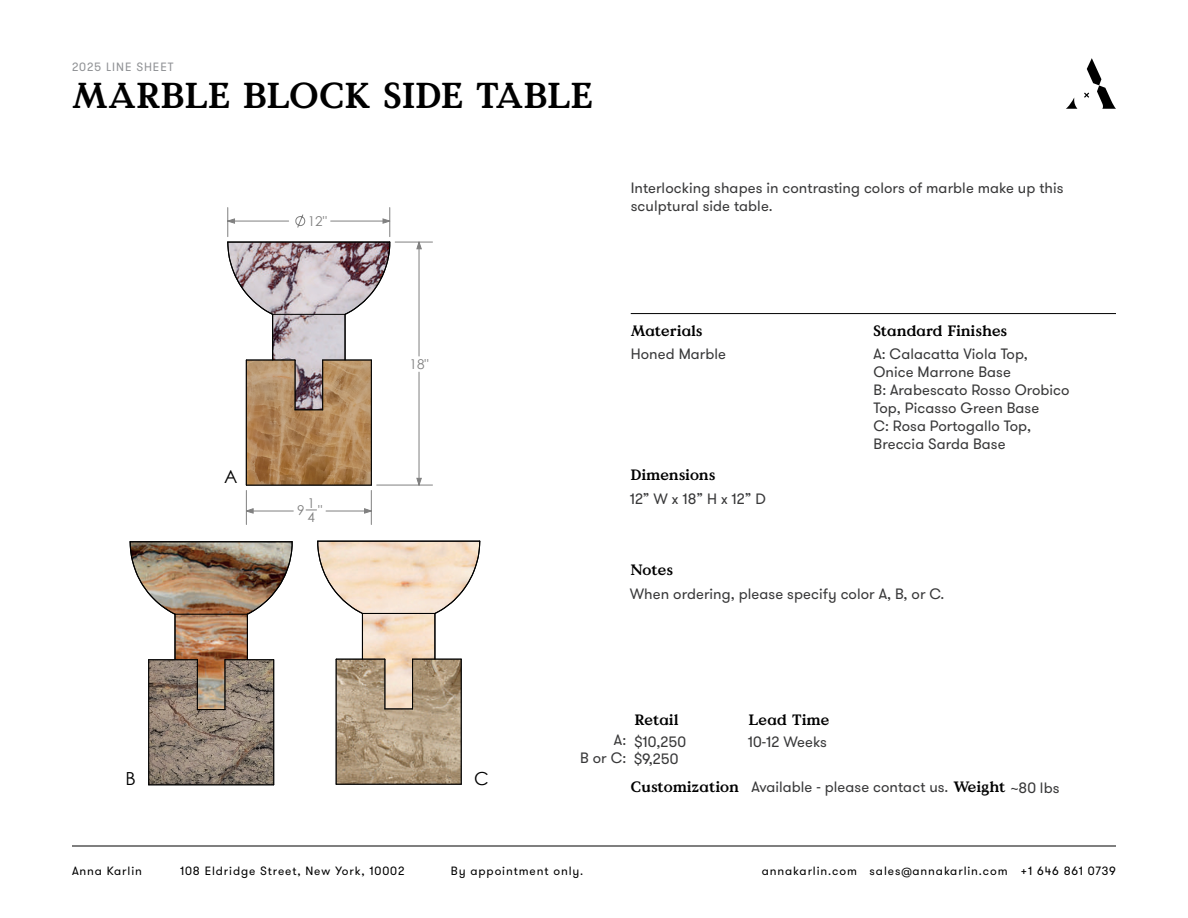
<style>
.page{position:relative;width:1188px;height:918px;background:#fff}
.page>*{position:absolute;margin:0;border:0;box-sizing:border-box;transform-origin:0 0}
.t1{font:700 36px "Value Serif";letter-spacing:.025em;color:#000}
.t2{font:18px "Century Gothic";color:#010000}
.t3{font:15px/18px "GT Walsheim";letter-spacing:.005em;color:#383839}
.t4{font:700 15px "Value Serif";letter-spacing:.02em;color:#000}
.t5{font:13.5px/13.8px "Century Gothic";color:#808080}
.t6{font:12px "GT Walsheim";letter-spacing:.075em;color:#000}
.t7{font:12px "GT Walsheim";letter-spacing:.075em;color:#919396}
.s1{font-family:"Value Serif";font-weight:700;color:#000}
</style>
<div class="page">
<hr style="left:631px;top:313px;width:485px;height:1px;background:#000">
<svg style="left:1066px;top:98px;width:11px;height:11px"></svg>
<svg style="left:1084px;top:58px;width:32px;height:51px"></svg>
<hr style="left:72px;top:846px;width:1044px;height:1px;background:#000">
<img style="left:129px;top:541px;width:164px;height:244px">
<hr style="left:336px;top:784px;width:125px;height:1px;background:#000">
<svg style="left:317px;top:540px;width:164px;height:244px"></svg>
<hr style="left:246px;top:490px;width:1px;height:35px;background:#808080">
<hr style="left:371px;top:490px;width:1px;height:35px;background:#808080">
<hr style="left:395px;top:242px;width:38px;height:1px;background:#808080">
<hr style="left:377px;top:485px;width:56px;height:1px;background:#808080">
<svg style="left:228px;top:219px;width:193px;height:294px"></svg>
<hr style="left:273px;top:314px;width:72px;height:1px;background:#000">
<hr style="left:175px;top:614px;width:72px;height:1px;background:#000">
<hr style="left:362px;top:613px;width:73px;height:1px;background:#000">
<p class="t7" style="left:72px;top:59px;width:103px">2025 LINE SHEET</p>
<h1 class="t1" style="left:72px;top:67px;width:522px">MARBLE BLOCK SIDE TABLE</h1>
<p class="t5" style="left:308px;top:214px;width:21px">12"</p>
<p class="t3" style="left:631px;top:180px;width:434px">Interlocking shapes in contrasting colors of marble make up this sculptural side table.</p>
<p class="t2" style="left:224px;top:464px;width:15px">A</p>
<p class="t5" style="left:297px;top:503px;width:9px">9</p>
<p class="t5" style="left:308px;top:496px;width:9px">1<br>4</p>
<p class="t5" style="left:318px;top:503px;width:6px">"</p>
<p class="t5" style="left:410px;top:357px;width:21px">18"</p>
<p class="t4" style="left:631px;top:319px;width:73px">Materials</p>
<p class="t3" style="left:631px;top:345px;width:97px">Honed Marble</p>
<p class="t4" style="left:631px;top:463px;width:86px">Dimensions</p>
<p class="t3" style="left:630px;top:490px;width:138px">12” W x 18” H x 12” D</p>
<p class="t4" style="left:631px;top:558px;width:44px">Notes</p>
<p class="t4" style="left:873px;top:319px;width:135px">Standard Finishes</p>
<p class="t3" style="left:873px;top:345px;width:198px">A: Calacatta Viola Top,<br>Onice Marrone Base<br>B: Arabescato Rosso Orobico<br>Top, Picasso Green Base<br>C: Rosa Portogallo Top,<br>Breccia Sarda Base</p>
<p class="t3" style="left:630px;top:585px;width:316px">When ordering, please specify color A, B, or C.</p>
<p class="t2" style="left:125px;top:766px;width:12px">B</p>
<p class="t2" style="left:474px;top:766px;width:16px">C</p>
<p class="t3" style="left:580px;top:731px;width:48px;text-align:right">A:<br>B or C:</p>
<p class="t4" style="left:635px;top:708px;width:45px">Retail</p>
<p class="t4" style="left:749px;top:708px;width:82px">Lead Time</p>
<p class="t3" style="left:634px;top:733px;width:54px">$10,250</p>
<p class="t3" style="left:748px;top:733px;width:81px">10-12 Weeks</p>
<p class="t3" style="left:633px;top:750px;width:47px">$9,250</p>
<p class="t3" style="left:631px;top:778px;width:430px"><span class="s1">Customization</span> Available - please contact us. <span class="s1">Weight</span> ~80 lbs</p>
<p class="t6" style="left:72px;top:863px;width:71px">Anna Karlin</p>
<p class="t6" style="left:180px;top:863px;width:226px">108 Eldridge Street, New York, 10002</p>
<p class="t6" style="left:451px;top:863px;width:134px">By appointment only.</p>
<p class="t6" style="left:762px;top:863px;width:356px">annakarlin.com sales@annakarlin.com +1 646 861 0739</p>
</div>
